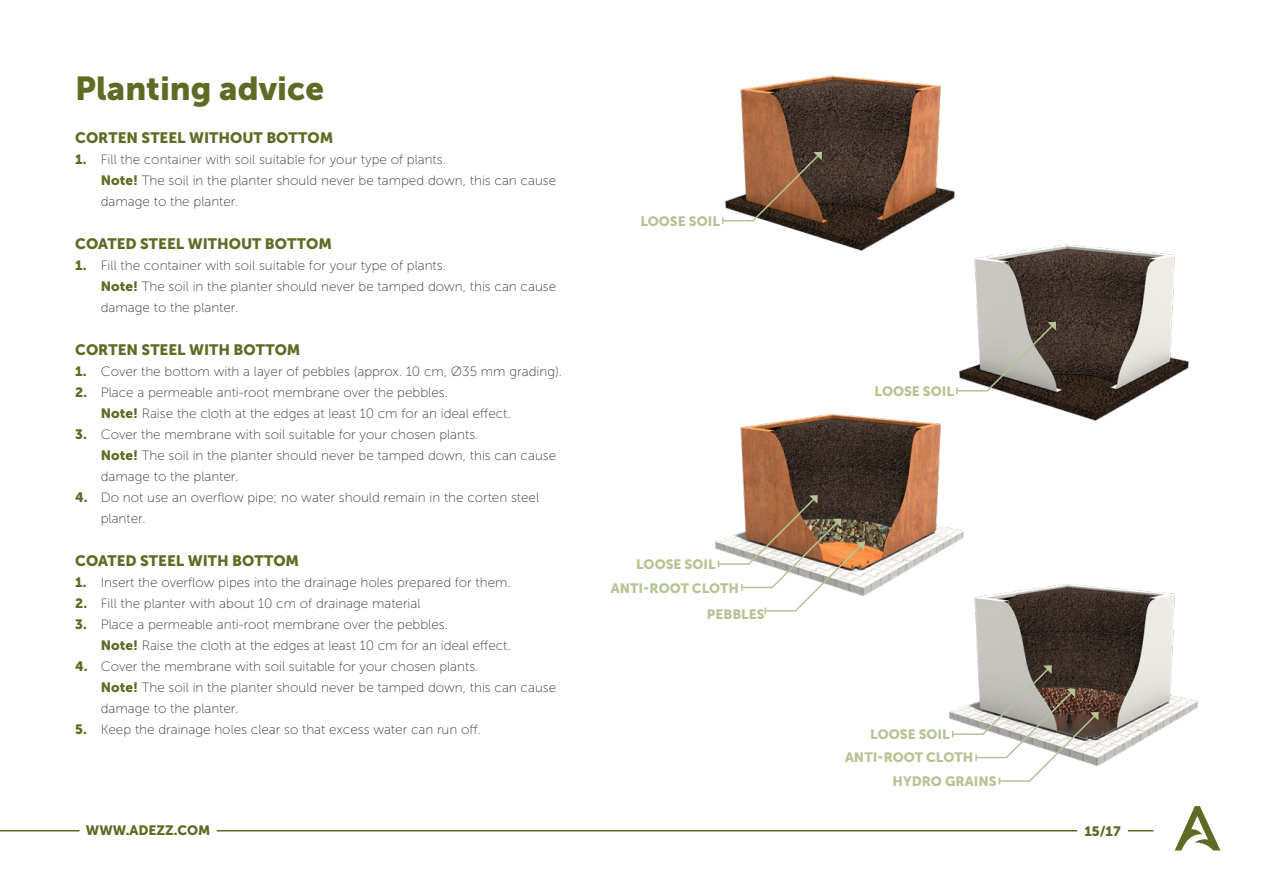
<style>
.page{position:relative;width:1263px;height:893px;background:#fff}
.page>*{position:absolute;margin:0;border:0;box-sizing:border-box;transform-origin:0 0}
.t1{font:33px "Museo Sans 900";color:#5f6b24}
.t2{font:15px "Museo Sans 900";color:#5f6b24}
.t3{font:13.5px/21px "Museo Sans 100";color:#3c3c3b}
.t4{font:13.5px/26.7px "Museo Sans 900";color:#b6c494}
.t5{font:13.5px "Museo Sans 900";color:#5f6b24}
.s1{font-family:"Museo Sans 900";color:#5f6b24}
</style>
<div class="page">
<svg style="left:1175px;top:811px;width:45px;height:39px"></svg>
<svg style="left:1128px;top:830px;width:25px;height:1px"></svg>
<hr style="left:0;top:830px;width:80px;height:1px;background:#5f6b24">
<hr style="left:217px;top:830px;width:860px;height:1px;background:#5f6b24">
<img style="left:740px;top:75px;width:201px;height:176px">
<img style="left:714px;top:414px;width:225px;height:201px">
<img style="left:933px;top:523px;width:269px;height:288px">
<img style="left:933px;top:183px;width:256px;height:287px">
<svg style="left:722px;top:152px;width:100px;height:72px"></svg>
<svg style="left:955px;top:322px;width:101px;height:72px"></svg>
<svg style="left:717px;top:495px;width:147px;height:119px"></svg>
<svg style="left:951px;top:665px;width:148px;height:119px"></svg>
<h1 class="t1" style="left:75px;top:70px;width:250px">Planting advice</h1>
<p class="t2" style="left:75px;top:129px;width:259px">CORTEN STEEL WITHOUT BOTTOM</p>
<p class="t3" style="left:101px;top:149px;width:457px;text-indent:-26px"><span class="s1">1.</span> Fill the container with soil suitable for your type of plants.<br><span class="s1">Note!</span> The soil in the planter should never be tamped down, this can cause damage to the planter.</p>
<p class="t2" style="left:75px;top:235px;width:258px">COATED STEEL WITHOUT BOTTOM</p>
<p class="t3" style="left:101px;top:255px;width:457px;text-indent:-26px"><span class="s1">1.</span> Fill the container with soil suitable for your type of plants.<br><span class="s1">Note!</span> The soil in the planter should never be tamped down, this can cause damage to the planter.</p>
<p class="t2" style="left:75px;top:341px;width:227px">CORTEN STEEL WITH BOTTOM</p>
<p class="t3" style="left:75px;top:361px;width:488px"><span class="s1">1.</span> Cover the bottom with a layer of pebbles (approx. 10 cm, Ø35 mm grading).</p>
<p class="t3" style="left:101px;top:382px;width:411px;text-indent:-26px"><span class="s1">2.</span> Place a permeable anti-root membrane over the pebbles.<br><span class="s1">Note!</span> Raise the cloth at the edges at least 10 cm for an ideal effect.</p>
<p class="t3" style="left:101px;top:424px;width:457px;text-indent:-26px"><span class="s1">3.</span> Cover the membrane with soil suitable for your chosen plants.<br><span class="s1">Note!</span> The soil in the planter should never be tamped down, this can cause damage to the planter.</p>
<p class="t3" style="left:101px;top:487px;width:440px;text-indent:-26px"><span class="s1">4.</span> Do not use an overflow pipe; no water should remain in the corten steel planter.</p>
<p class="t2" style="left:75px;top:552px;width:225px">COATED STEEL WITH BOTTOM</p>
<p class="t3" style="left:75px;top:572px;width:437px"><span class="s1">1.</span> Insert the overflow pipes into the drainage holes prepared for them.</p>
<p class="t3" style="left:75px;top:593px;width:347px"><span class="s1">2.</span> Fill the planter with about 10 cm of drainage material</p>
<p class="t3" style="left:101px;top:614px;width:411px;text-indent:-26px"><span class="s1">3.</span> Place a permeable anti-root membrane over the pebbles.<br><span class="s1">Note!</span> Raise the cloth at the edges at least 10 cm for an ideal effect.</p>
<p class="t3" style="left:101px;top:656px;width:457px;text-indent:-26px"><span class="s1">4.</span> Cover the membrane with soil suitable for your chosen plants.<br><span class="s1">Note!</span> The soil in the planter should never be tamped down, this can cause damage to the planter.</p>
<p class="t3" style="left:75px;top:719px;width:407px"><span class="s1">5.</span> Keep the drainage holes clear so that excess water can run off.</p>
<p class="t4" style="left:640px;top:207px;width:81px">LOOSE SOIL</p>
<p class="t4" style="left:636px;top:551px;width:81px">LOOSE SOIL</p>
<p class="t4" style="left:707px;top:574px;width:59px;text-indent:-96px">ANTI-ROOT CLOTH<br>PEBBLES</p>
<p class="t4" style="left:874px;top:378px;width:81px">LOOSE SOIL</p>
<p class="t4" style="left:870px;top:721px;width:81px">LOOSE SOIL</p>
<p class="t4" style="left:845px;top:744px;width:130px">ANTI-ROOT CLOTH</p>
<p class="t4" style="left:892px;top:768px;width:105px">HYDRO GRAINS</p>
<p class="t5" style="left:86px;top:823px;width:126px">WWW.ADEZZ.COM</p>
<p class="t5" style="left:1084px;top:823px;width:38px">15/17</p>
</div>
